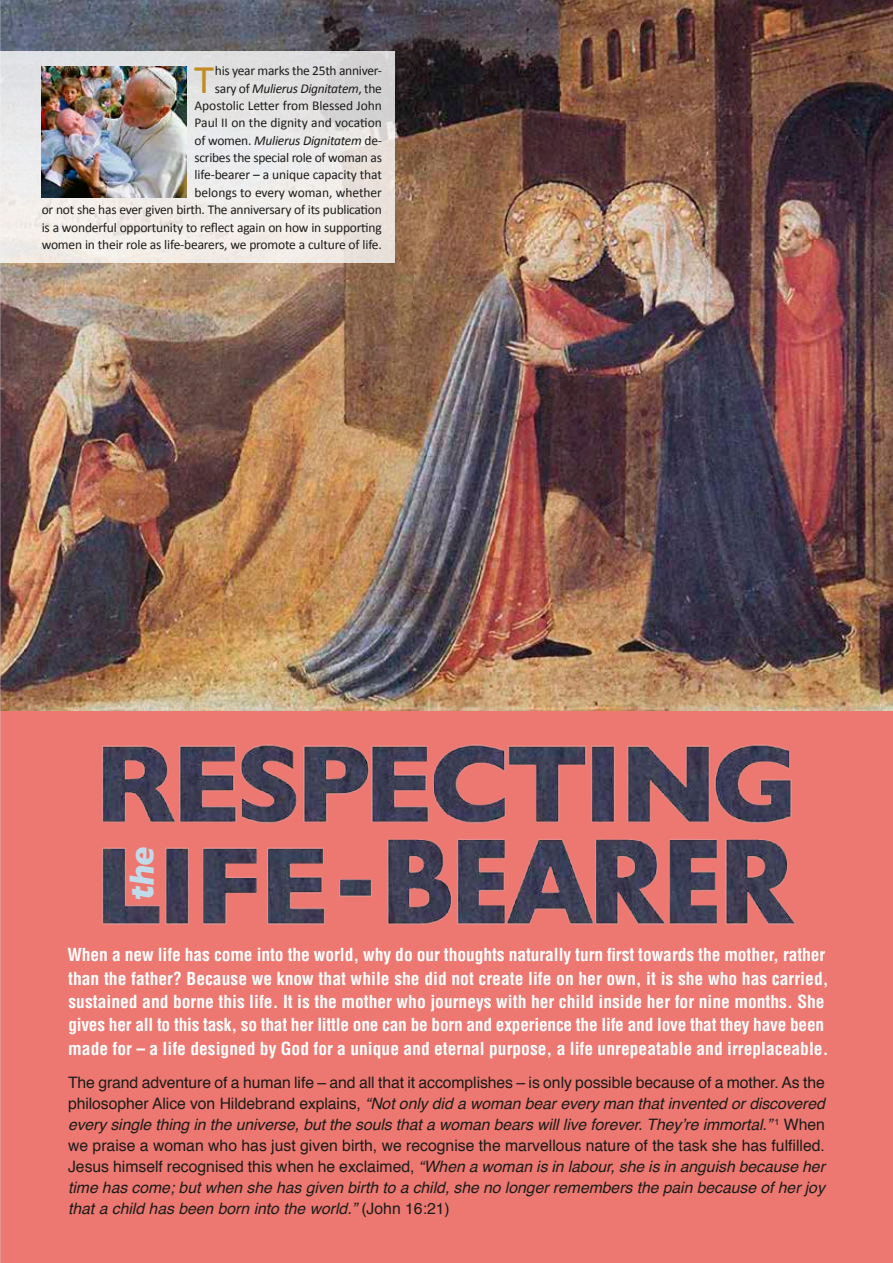
<style>
.page{position:relative;width:893px;height:1263px;background:#fff}
.page>*{position:absolute;margin:0;border:0;box-sizing:border-box;transform-origin:0 0}
.t1{font:40.8px "Calibri";color:#c18c24}
.t2{font:italic 700 36px "Gill Sans";color:#c2dbeb}
.t3{font:700 condensed 17.55px/23.4px "Helvetica";color:#fff}
.t4{font:italic 15.75px/21px "Helvetica";color:#1c1c1a;text-align:justify}
.t5{font:13.5px/17.4px "Calibri";letter-spacing:-.015em;color:#1c1c1a;text-align:right}
.s1{font-style:italic}
.s2{font-style:normal}
</style>
<div class="page">
<div style="left:0;top:678px;width:893px;height:585px;background:#ec7871"></div>
<img style="left:0;top:0;width:893px;height:710px">
<svg style="left:0;top:51px;width:394px;height:212px;background:#e8e6e4"></svg>
<img style="left:42px;top:66px;width:144px;height:132px">
<img style="left:102px;top:744px;width:694px;height:181px">
<p class="t5" style="left:42px;top:62px;width:342px">his year marks the 25th anniver-<br>sary of <span class="s1">Mulierus Dignitatem</span>, the<br>Apostolic Letter from Blessed John<br>Paul II on the dignity and vocation<br>of women. <span class="s1">Mulierus Dignitatem</span> de-<br>scribes the special role of woman as<br>life-bearer – a unique capacity that<br>belongs to every woman, whether<br>or not she has ever given birth. The anniversary of its publication is a wonderful opportunity to reflect again on how in supporting women in their role as life-bearers, we promote a culture of life.</p>
<h1 class="t1" style="left:194px;top:53px;width:21px">T</h1>
<h2 class="t2" style="left:121px;top:900px;width:56px;rotate:-90deg">the</h2>
<p class="t3" style="left:67px;top:943px;width:763px">When a new life has come into the world, why do our thoughts naturally turn first towards the mother, rather than the father? Because we know that while she did not create life on her own, it is she who has carried, sustained and borne this life. It is the mother who journeys with her child inside her for nine months. She gives her all to this task, so that her little one can be born and experience the life and love that they have been made for – a life designed by God for a unique and eternal purpose, a life unrepeatable and irreplaceable.</p>
<p class="t4" style="left:68px;top:1073px;width:758px"><span class="s2">The grand adventure of a human life – and all that it accomplishes – is only possible because of a mother. As the philosopher Alice von Hildebrand explains,</span> “Not only did a woman bear every man that invented or discovered every single thing in the universe, but the souls that a woman bears will live forever. They’re immortal.” <sup>1</sup> <span class="s2">When we praise a woman who has just given birth, we recognise the marvellous nature of the task she has fulfilled.<br>Jesus himself recognised this when he exclaimed,</span> “When a woman is in labour, she is in anguish because her time has come; but when she has given birth to a child, she no longer remembers the pain because of her joy that a child has been born into the world.” <span class="s2">(John 16:21)</span></p>
</div>
